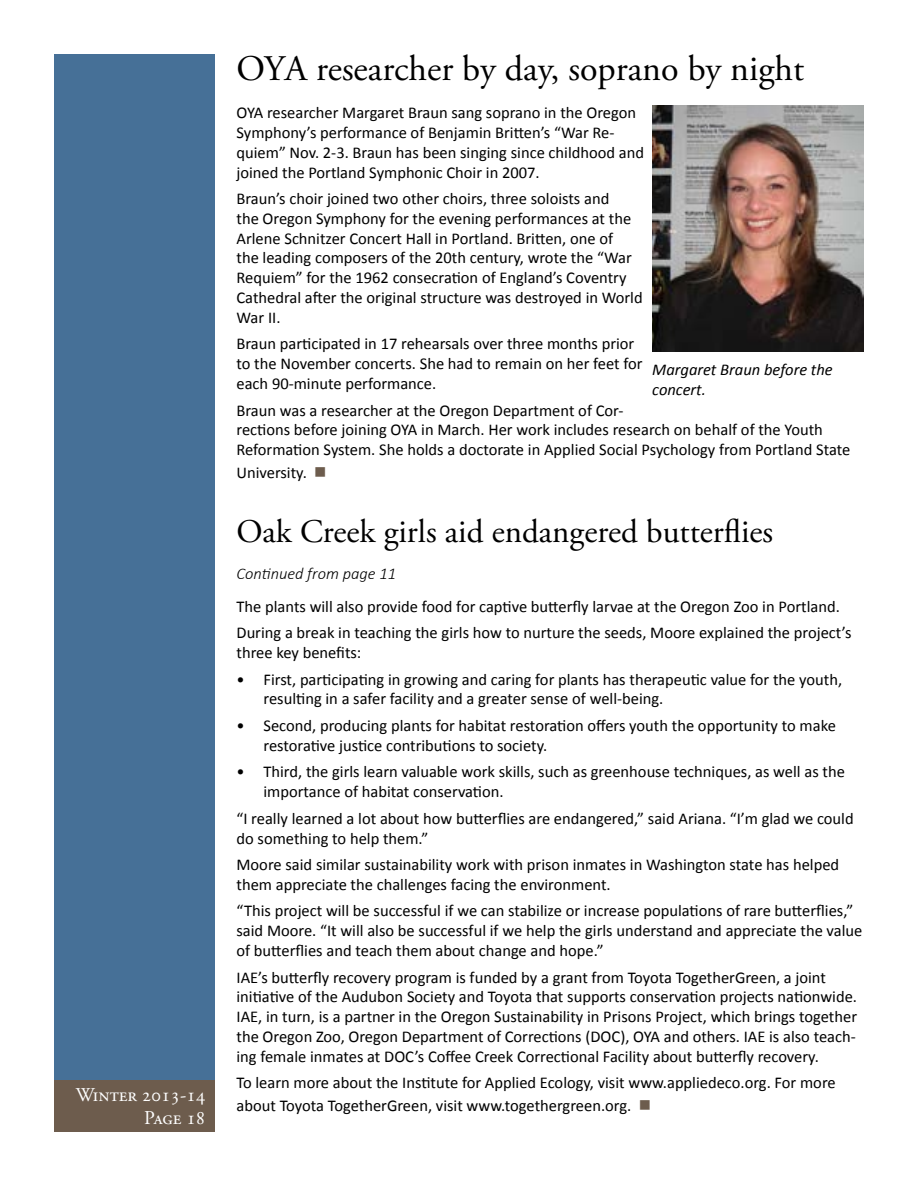
<style>
.page{position:relative;width:918px;height:1188px;background:#fff}
.page>*{position:absolute;margin:0;border:0;box-sizing:border-box;transform-origin:0 0}
.t1{font:36px "Adobe Garamond Pro";color:#000}
.t2{font:33px "Adobe Garamond Pro";color:#000}
.t3{font:19.5px/22.5px "Adobe Garamond Pro";color:#fff;text-align:right}
.t4{font:16.5px/19.8px "Calibri";color:#000}
.t5{font:italic 16.5px/19.8px "Calibri";color:#000}
.t6{font:italic 300 16.5px "Calibri";color:#000}
.s1{color:#6d5c4d}
</style>
<div class="page">
<div style="left:54px;top:54px;width:160px;height:1026px;background:#467097"></div>
<div style="left:54px;top:1080px;width:160px;height:52px;background:#6d5c4d"></div>
<img style="left:652px;top:106px;width:212px;height:245px">
<p class="t3" style="left:76px;top:1085px;width:131px">Winter 2013-14<br>Page 18</p>
<h1 class="t1" style="left:237px;top:47px;width:569px">OYA researcher by day, soprano by night</h1>
<p class="t4" style="left:237px;top:103px;width:409px">OYA researcher Margaret Braun sang soprano in the Oregon Symphony’s performance of Benjamin Britten’s “War Re&shy;quiem” Nov. 2-3. Braun has been singing since childhood and joined the Portland Symphonic Choir in 2007.</p>
<p class="t4" style="left:237px;top:189px;width:408px">Braun’s choir joined two other choirs, three soloists and<br>the Oregon Symphony for the evening performances at the Arlene Schnitzer Concert Hall in Portland. Britten, one of<br>the leading composers of the 20th century, wrote the “War Requiem” for the 1962 consecration of England’s Coventry Cathedral after the original structure was destroyed in World War II.</p>
<p class="t4" style="left:237px;top:334px;width:408px">Braun participated in 17 rehearsals over three months prior to the November concerts. She had to remain on her feet for each 90-minute performance.</p>
<p class="t4" style="left:237px;top:400px;width:615px">Braun was a researcher at the Oregon Department of Cor-<br>rections before joining OYA in March. Her work includes research on behalf of the Youth<br>Reformation System. She holds a doctorate in Applied Social Psychology from Portland State</p>
<p class="t4" style="left:237px;top:462px;width:92px">University. <span class="s1">■</span></p>
<p class="t5" style="left:652px;top:359px;width:182px">Margaret Braun before the concert.</p>
<h2 class="t2" style="left:237px;top:512px;width:538px">Oak Creek girls aid endangered butterflies</h2>
<p class="t6" style="left:237px;top:564px;width:161px">Continued from page 11</p>
<p class="t4" style="left:237px;top:593px;width:617px;line-height:26.5px">The plants will also provide food for captive butterfly larvae at the Oregon Zoo in Portland.<br>During a break in teaching the girls how to nurture the seeds, Moore explained the project’s</p>
<p class="t4" style="left:237px;top:643px;width:126px">three key benefits:</p>
<p class="t4" style="left:264px;top:669px;width:580px;text-indent:-27px">• First, participating in growing and caring for plants has therapeutic value for the youth, resulting in a safer facility and a greater sense of well-being.</p>
<p class="t4" style="left:264px;top:716px;width:574px;text-indent:-27px">• Second, producing plants for habitat restoration offers youth the opportunity to make restorative justice contributions to society.</p>
<p class="t4" style="left:264px;top:762px;width:583px;text-indent:-27px">• Third, the girls learn valuable work skills, such as greenhouse techniques, as well as the importance of habitat conservation.</p>
<p class="t4" style="left:237px;top:808px;width:619px">“I really learned a lot about how butterflies are endangered,” said Ariana. “I’m glad we could do something to help them.”</p>
<p class="t4" style="left:237px;top:855px;width:604px">Moore said similar sustainability work with prison inmates in Washington state has helped them appreciate the challenges facing the environment.</p>
<p class="t4" style="left:237px;top:901px;width:627px">“This project will be successful if we can stabilize or increase populations of rare butterflies,” said Moore. “It will also be successful if we help the girls understand and appreciate the value of butterflies and teach them about change and hope.”</p>
<p class="t4" style="left:237px;top:967px;width:622px">IAE’s butterfly recovery program is funded by a grant from Toyota TogetherGreen, a joint initiative of the Audubon Society and Toyota that supports conservation projects nationwide.<br>IAE, in turn, is a partner in the Oregon Sustainability in Prisons Project, which brings together the Oregon Zoo, Oregon Department of Corrections (DOC), OYA and others. IAE is also teach&shy;ing female inmates at DOC’s Coffee Creek Correctional Facility about butterfly recovery.</p>
<p class="t4" style="left:237px;top:1072px;width:601px;line-height:22.5px">To learn more about the Institute for Applied Ecology, visit www.appliedeco.org. For more about Toyota TogetherGreen, visit www.togethergreen.org. <span class="s1">■</span></p>
</div>
